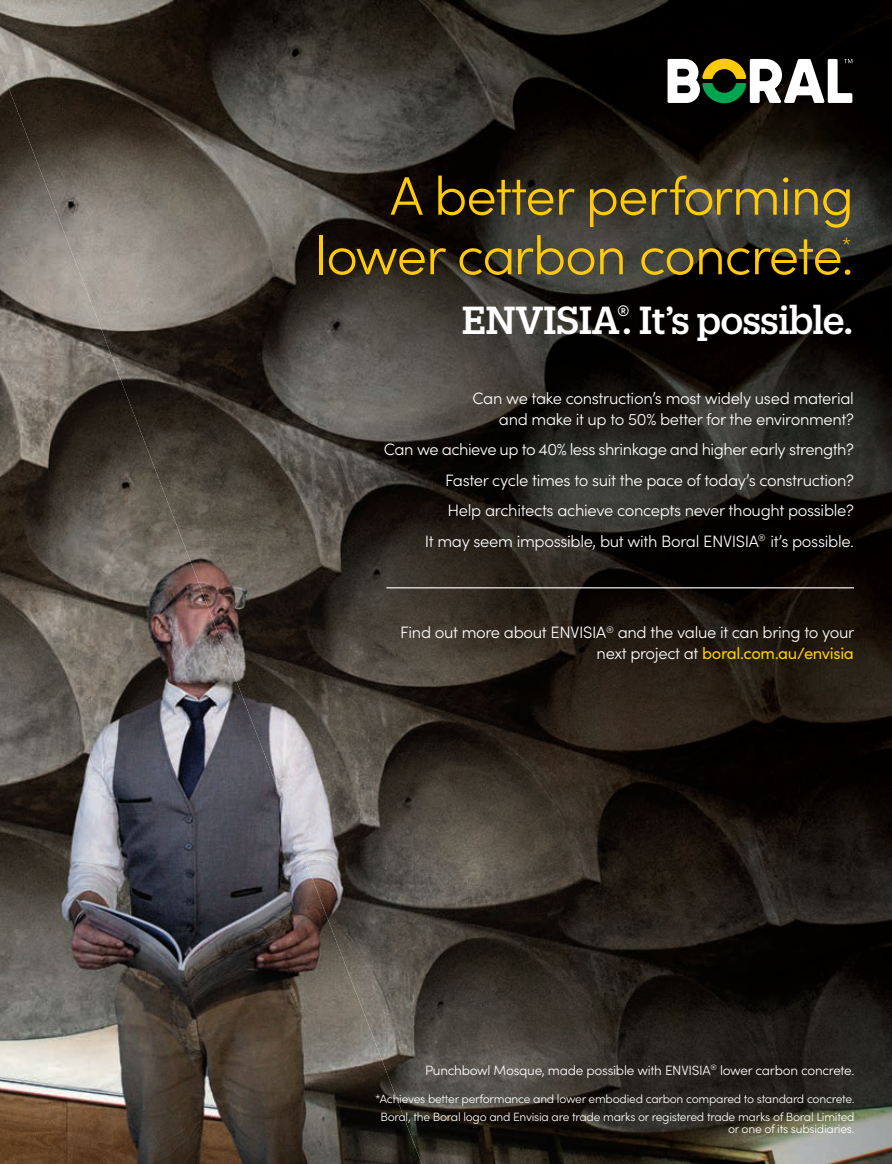
<style>
.page{position:relative;width:892px;height:1164px;background:#fff}
.page>*{position:absolute;margin:0;border:0;box-sizing:border-box;transform-origin:0 0}
.t1{font:300 54.3px/59.6px "Sofia Pro";letter-spacing:-.02em;color:#feca0a;text-align:right}
.t2{font:500 38.25px "Produkt Trial";letter-spacing:-.02em;color:#fff}
.t3{font:300 20.1px "Sofia Pro";color:#feca0a}
.t4{font:300 16.5px/30.5px "Sofia Pro";letter-spacing:-.02em;color:#fff;text-align:right}
.t5{font:500 15.3px "Sofia Pro";color:#fff}
.t6{font:300 13.5px "Sofia Pro";letter-spacing:-.02em;color:#fff}
.t7{font:300 12px/18.3px "Sofia Pro";letter-spacing:-.02em;color:#fff;text-align:center}
.s1{font-size:55.5px}
.s2{font-weight:400;color:#feca0a}
</style>
<div class="page">
<img style="left:0;top:239px;width:390px;height:924px">
<img style="left:0;top:0;width:696px;height:239px">
<img style="left:696px;top:0;width:195px;height:1163px">
<img style="left:66px;top:238px;width:631px;height:107px">
<img style="left:107px;top:344px;width:590px;height:159px">
<img style="left:168px;top:502px;width:529px;height:159px">
<img style="left:228px;top:660px;width:469px;height:106px">
<img style="left:269px;top:766px;width:428px;height:159px">
<img style="left:330px;top:924px;width:367px;height:159px">
<img style="left:390px;top:1082px;width:307px;height:81px">
<hr style="left:386px;top:587px;width:467px;height:1px;background:#fff">
<svg style="left:667px;top:59px;width:185px;height:44px"></svg>
<h1 class="t1" style="left:315px;top:163px;width:540px">A better performing lower carbon concrete<span class="s1">.</span></h1>
<p class="t3" style="left:841px;top:231px;width:11px">*</p>
<h2 class="t2" style="left:461px;top:304px;width:393px">ENVISIA. It’s possible.</h2>
<p class="t5" style="left:616px;top:299px;width:14px">®</p>
<p class="t4" style="left:472px;top:386px;width:383px;line-height:21px">Can we take construction’s most widely used material and make it up to 50% better for the environment?</p>
<p class="t4" style="left:384px;top:433px;width:471px">Can we achieve up to 40% less shrinkage and higher early strength?<br>Faster cycle times to suit the pace of today’s construction?<br>Help architects achieve concepts never thought possible?<br>It may seem impossible, but with Boral ENVISIA<sup>®</sup> it’s possible.</p>
<p class="t4" style="left:400px;top:621px;width:455px;line-height:21px">Find out more about ENVISIA<sup>®</sup> and the value it can bring to your next project at <span class="s2">boral.com.au/envisia</span></p>
<p class="t6" style="left:425px;top:1060px;width:431px">Punchbowl Mosque, made possible with ENVISIA<sup>®</sup> lower carbon concrete.</p>
<p class="t7" style="left:375px;top:1088px;width:481px">*Achieves better performance and lower embodied carbon compared to standard concrete.<br>Boral, the Boral logo and Envisia are trade marks or registered trade marks of Boral Limited</p>
<p class="t7" style="left:727px;top:1118px;width:128px">or one of its subsidiaries.</p>
</div>
